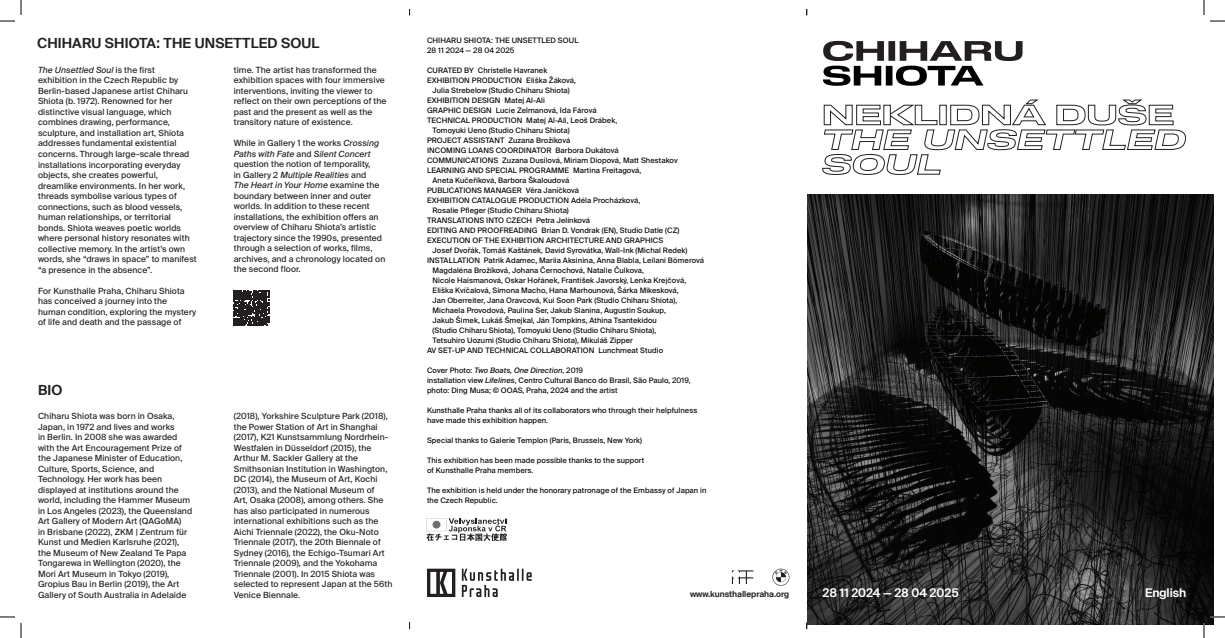
<style>
.page{position:relative;width:1225px;height:638px;background:#fff}
.page>*{position:absolute;margin:0;border:0;box-sizing:border-box;transform-origin:0 0}
.t1{font:600 14px "Suisse Intl";letter-spacing:.01em;color:#231f20}
.t2{font:600 12px "Suisse Intl";letter-spacing:-.005em;color:#fff}
.t3{font:8.5px/10.5px "Suisse Intl";letter-spacing:.01em;color:#231f20}
.t4{font:600 8.4px "Suisse Intl";letter-spacing:-.005em;color:#231f20}
.t5{font:7.5px/10px "Suisse Intl";letter-spacing:.01em;color:#040503}
.s1{font-style:italic}
</style>
<div class="page">
<img style="left:807px;top:194px;width:406px;height:430px">
<svg style="left:427px;top:568px;width:104px;height:28px"></svg>
<svg style="left:772px;top:568px;width:17px;height:17px"></svg>
<svg style="left:731px;top:570px;width:22px;height:13px"></svg>
<svg style="left:426px;top:518px;width:80px;height:22px"></svg>
<div style="left:432px;top:520px;width:8px;height:8px;background:#6f7073;border-radius:50%"></div>
<svg style="left:822px;top:100px;width:363px;height:74px"></svg>
<svg style="left:823px;top:41px;width:199px;height:45px"></svg>
<svg style="left:234px;top:290px;width:35px;height:35px"></svg>
<svg style="left:0;top:0;width:22px;height:22px"></svg>
<svg style="left:0;top:616px;width:22px;height:21px"></svg>
<svg style="left:1203px;top:0;width:21px;height:22px"></svg>
<svg style="left:1202px;top:616px;width:22px;height:21px"></svg>
<h1 class="t1" style="left:37px;top:35px;width:284px">CHIHARU SHIOTA: THE UNSETTLED SOUL</h1>
<p class="t3" style="left:38px;top:65px;width:160px"><span class="s1">The Unsettled Soul</span> is the first<br>exhibition in the Czech Republic by Berlin-based Japanese artist Chiharu Shiota (b. 1972). Renowned for her distinctive visual language, which combines drawing, performance, sculpture, and installation art, Shiota addresses fundamental existential concerns. Through large-scale thread installations incorporating everyday objects, she creates powerful, dreamlike environments. In her work, threads symbolise various types of connections, such as blood vessels, human relationships, or territorial bonds. Shiota weaves poetic worlds where personal history resonates with collective memory. In the artist’s own words, she “draws in space” to manifest “a presence in the absence”.</p>
<p class="t3" style="left:38px;top:285px;width:160px">For Kunsthalle Praha, Chiharu Shiota has conceived a journey into the human condition, exploring the mystery of life and death and the passage of</p>
<h1 class="t1" style="left:38px;top:382px;width:26px">BIO</h1>
<p class="t3" style="left:234px;top:64px;width:154px">time. The artist has transformed the exhibition spaces with four immersive interventions, inviting the viewer to reflect on their own perceptions of the past and the present as well as the transitory nature of existence.</p>
<p class="t3" style="left:234px;top:138px;width:153px">While in Gallery 1 the works <span class="s1">Crossing Paths with Fate</span> and <span class="s1">Silent Concert </span>question the notion of temporality,<br>in Gallery 2 <span class="s1">Multiple Realities</span> and<br><span class="s1">The Heart in Your Home</span> examine the boundary between inner and outer worlds. In addition to these recent installations, the exhibition offers an overview of Chiharu Shiota’s artistic trajectory since the 1990s, presented through a selection of works, films, archives, and a chronology located on the second floor.</p>
<p class="t3" style="left:38px;top:410px;width:156px">Chiharu Shiota was born in Osaka, Japan, in 1972 and lives and works<br>in Berlin. In 2008 she was awarded with the Art Encouragement Prize of the Japanese Minister of Education, Culture, Sports, Science, and Technology. Her work has been displayed at institutions around the world, including the Hammer Museum in Los Angeles (2023), the Queensland Art Gallery of Modern Art (QAGoMA)<br>in Brisbane (2022), ZKM | Zentrum für Kunst und Medien Karlsruhe (2021), the Museum of New Zealand Te Papa Tongarewa in Wellington (2020), the Mori Art Museum in Tokyo (2019), Gropius Bau in Berlin (2019), the Art Gallery of South Australia in Adelaide</p>
<p class="t3" style="left:234px;top:410px;width:160px">(2018), Yorkshire Sculpture Park (2018), the Power Station of Art in Shanghai (2017), K21 Kunstsammlung Nordrhein-Westfalen in Düsseldorf (2015), the Arthur M. Sackler Gallery at the Smithsonian Institution in Washington, DC (2014), the Museum of Art, Kochi (2013), and the National Museum of<br>Art, Osaka (2008), among others. She has also participated in numerous international exhibitions such as the Aichi Triennale (2022), the Oku-Noto Triennale (2017), the 20th Biennale of Sydney (2016), the Echigo-Tsumari Art Triennale (2009), and the Yokohama Triennale (2001). In 2015 Shiota was selected to represent Japan at the 56th Venice Biennale.</p>
<p class="t5" style="left:427px;top:35px;width:153px">CHIHARU SHIOTA: THE UNSETTLED SOUL<br>28 11 2024 — 28 04 2025</p>
<p class="t5" style="left:427px;top:65px;width:122px">CURATED BY Christelle Havranek</p>
<p class="t5" style="left:427px;top:75px;width:151px">EXHIBITION PRODUCTION Eliška Žáková,</p>
<p class="t5" style="left:432px;top:85px;width:139px">Julia Strebelow (Studio Chiharu Shiota)</p>
<p class="t5" style="left:427px;top:95px;width:119px">EXHIBITION DESIGN Matej Al-Ali</p>
<p class="t5" style="left:427px;top:105px;width:171px">GRAPHIC DESIGN Lucie Zelmanová, Ida Fárová</p>
<p class="t5" style="left:427px;top:115px;width:192px">TECHNICAL PRODUCTION Matej Al-Ali, Leoš Drábek,</p>
<p class="t5" style="left:432px;top:125px;width:139px">Tomoyuki Ueno (Studio Chiharu Shiota)</p>
<p class="t5" style="left:427px;top:135px;width:145px">PROJECT ASSISTANT Zuzana Brožíková</p>
<p class="t5" style="left:427px;top:145px;width:193px">INCOMING LOANS COORDINATOR Barbora Dukátová</p>
<p class="t5" style="left:427px;top:155px;width:252px">COMMUNICATIONS Zuzana Dusilová, Miriam Diopová, Matt Shestakov</p>
<p class="t5" style="left:427px;top:165px;width:216px">LEARNING AND SPECIAL PROGRAMME Martina Freitagová,</p>
<p class="t5" style="left:432px;top:175px;width:138px">Aneta Kučeříková, Barbora Škaloudová</p>
<p class="t5" style="left:427px;top:185px;width:153px">PUBLICATIONS MANAGER Věra Janíčková</p>
<p class="t5" style="left:427px;top:195px;width:215px">EXHIBITION CATALOGUE PRODUCTION Adéla Procházková,</p>
<p class="t5" style="left:432px;top:205px;width:138px">Rosalie Pfleger (Studio Chiharu Shiota)</p>
<p class="t5" style="left:427px;top:215px;width:164px">TRANSLATIONS INTO CZECH Petra Jelínková</p>
<p class="t5" style="left:427px;top:225px;width:254px">EDITING AND PROOFREADING Brian D. Vondrak (EN), Studio Datle (CZ)</p>
<p class="t5" style="left:427px;top:235px;width:238px">EXECUTION OF THE EXHIBITION ARCHITECTURE AND GRAPHICS</p>
<p class="t5" style="left:432px;top:245px;width:256px">Josef Dvořák, Tomáš Kaštánek, David Syrovátka, Wall-Ink (Michal Redek)</p>
<p class="t5" style="left:427px;top:255px;width:278px">INSTALLATION Patrik Adamec, Mariia Aksinina, Anna Blabla, Leilani Bömerová</p>
<p class="t5" style="left:432px;top:265px;width:213px">Magdaléna Brožíková, Johana Černochová, Natalie Čulkova,</p>
<p class="t5" style="left:432px;top:275px;width:255px">Nicole Haismanová, Oskar Hořánek, František Javorský, Lenka Krejčová,</p>
<p class="t5" style="left:432px;top:285px;width:248px">Eliška Kvíčalová, Simona Macho, Hana Marhounová, Šárka Mikesková,</p>
<p class="t5" style="left:432px;top:295px;width:246px">Jan Oberreiter, Jana Oravcová, Kui Soon Park (Studio Chiharu Shiota),</p>
<p class="t5" style="left:432px;top:305px;width:235px">Michaela Provodová, Paulina Ser, Jakub Slanina, Augustin Soukup,</p>
<p class="t5" style="left:432px;top:315px;width:226px">Jakub Šimek, Lukáš Šmejkal, Ján Tompkins, Athina Tsantekidou</p>
<p class="t5" style="left:432px;top:325px;width:225px">(Studio Chiharu Shiota), Tomoyuki Ueno (Studio Chiharu Shiota),</p>
<p class="t5" style="left:432px;top:335px;width:202px">Tetsuhiro Uozumi (Studio Chiharu Shiota), Mikuláš Zipper</p>
<p class="t5" style="left:427px;top:345px;width:237px">AV SET-UP AND TECHNICAL COLLABORATION Lunchmeat Studio</p>
<p class="t5" style="left:427px;top:365px;width:265px">Cover Photo: <span class="s1">Two Boats, One Direction</span>, 2019<br>installation view <span class="s1">Lifelines</span>, Centro Cultural Banco do Brasil, São Paulo, 2019, photo: Ding Musa; © OOAS, Praha, 2024 and the artist</p>
<p class="t5" style="left:427px;top:405px;width:272px">Kunsthalle Praha thanks all of its collaborators who through their helpfulness have made this exhibition happen.</p>
<p class="t5" style="left:427px;top:435px;width:216px">Special thanks to Galerie Templon (Paris, Brussels, New York)</p>
<p class="t5" style="left:427px;top:455px;width:219px">This exhibition has been made possible thanks to the support of Kunsthalle Praha members.</p>
<p class="t5" style="left:427px;top:485px;width:281px">The exhibition is held under the honorary patronage of the Embassy of Japan in the Czech Republic.</p>
<p class="t4" style="left:689px;top:588px;width:101px">www.kunsthallepraha.org</p>
<h2 class="t2" style="left:822px;top:585px;width:138px">28 11 2024 — 28 04 2025</h2>
<h2 class="t2" style="left:1144px;top:585px;width:43px">English</h2>
</div>
